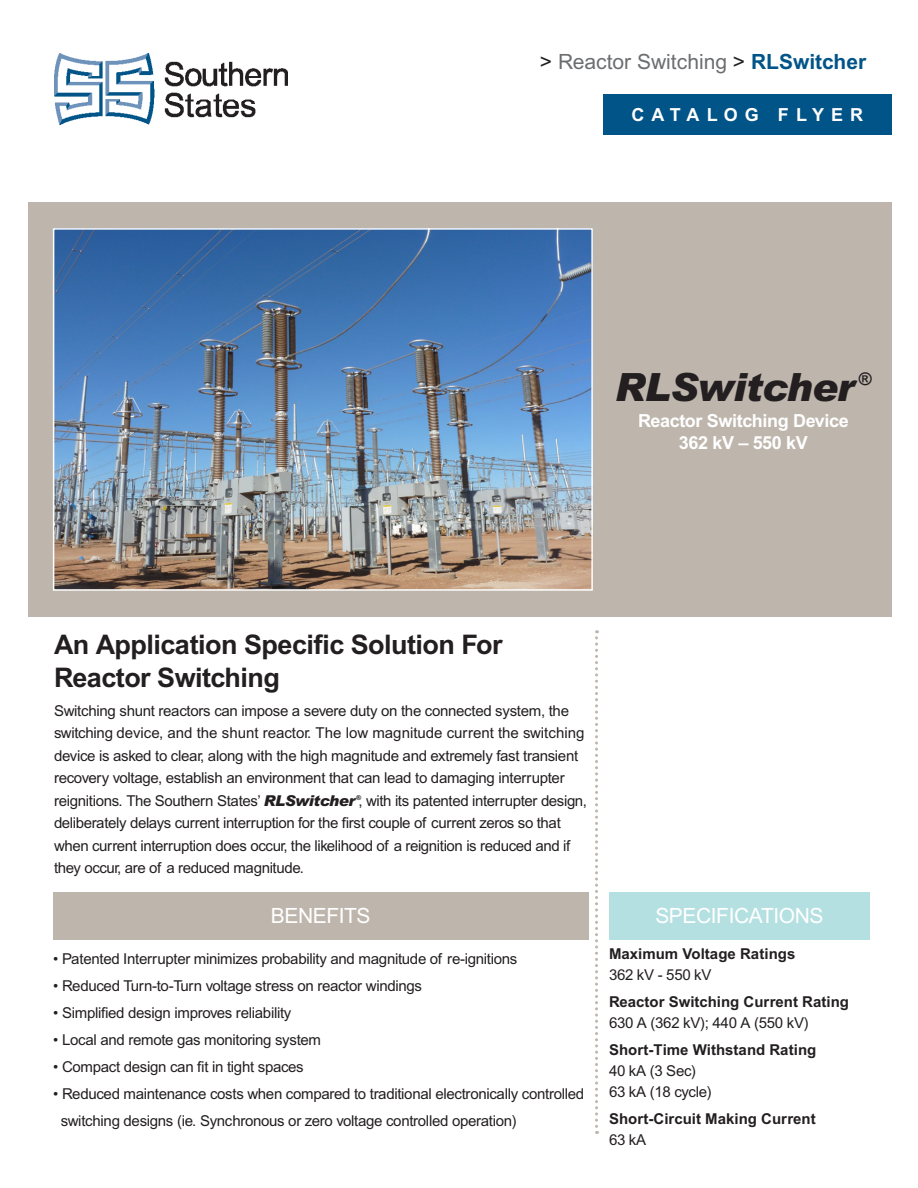
<style>
.page{position:relative;width:918px;height:1188px;background:#fff}
.page>*{position:absolute;margin:0;border:0;box-sizing:border-box;transform-origin:0 0}
.t1{font:italic 900 39px "Arial MT Std";letter-spacing:-.02em;color:#231f20}
.t2{font:700 27px "Arial MT Std";letter-spacing:-.02em;color:#231f20}
.t3{font:21px "Arial MT Std";color:#6c6d70}
.t4{font:21px "Arial MT Std";letter-spacing:-.02em;color:#fff}
.t5{font:700 18px "Arial MT Std";letter-spacing:-.02em;color:#fff}
.t6{font:700 18px "Arial MT Std";letter-spacing:.39em;color:#fff}
.t7{font:700 17.55px "Arial MT Std";color:#231f20}
.t8{font:15px/22.5px "Arial MT Std";letter-spacing:-.02em;color:#231f20}
.t9{font:700 15px "Arial MT Std";color:#231f20}
.t10{font:italic 900 6.75px "Arial MT Std";color:#231f20}
.s1{color:#231f20}
.s2{font-weight:700;color:#005487}
.s3{font-weight:900;font-style:italic}
</style>
<div class="page">
<div style="left:28px;top:202px;width:864px;height:415px;background:#beb6ad"></div>
<svg style="left:595px;top:630px;width:3px;height:504px"></svg>
<div style="left:53px;top:892px;width:536px;height:47px;background:#beb6ad"></div>
<img style="left:56px;top:231px;width:534px;height:357px">
<div style="left:53px;top:228px;width:540px;height:363px;border:2px solid #fff"></div>
<div style="left:603px;top:94px;width:289px;height:41px;background:#005487"></div>
<img style="left:55px;top:53px;width:233px;height:72px">
<div style="left:609px;top:892px;width:261px;height:48px;background:#b5e0e1"></div>
<p class="t3" style="left:540px;top:50px;width:328px"><span class="s1">&gt;</span> Reactor Switching <span class="s1">&gt;</span> <span class="s2">RLSwitcher</span></p>
<p class="t6" style="left:632px;top:104px;width:233px">CATALOG FLYER</p>
<p class="t1" style="left:615px;top:363px;width:241px">RLSwitcher</p>
<p class="t7" style="left:859px;top:369px;width:14px">®</p>
<p class="t5" style="left:638px;top:411px;width:212px">Reactor Switching Device</p>
<p class="t5" style="left:679px;top:432px;width:131px">362 kV – 550 kV</p>
<p class="t2" style="left:54px;top:629px;width:450px">An Application Specific Solution For</p>
<p class="t2" style="left:54px;top:662px;width:228px">Reactor Switching</p>
<p class="t8" style="left:54px;top:700px;width:535px">Switching shunt reactors can impose a severe duty on the connected system, the switching device, and the shunt reactor. The low magnitude current the switching device is asked to clear, along with the high magnitude and extremely fast transient recovery voltage, establish an environment that can lead to damaging interrupter reignitions. The Southern States’ <span class="s3">RLSwitcher</span> , with its patented interrupter design,</p>
<p class="t10" style="left:356px;top:793px;width:7px">®</p>
<p class="t8" style="left:54px;top:813px;width:518px">deliberately delays current interruption for the first couple of current zeros so that when current interruption does occur, the likelihood of a reignition is reduced and if they occur, are of a reduced magnitude.</p>
<p class="t4" style="left:271px;top:904px;width:101px">BENEFITS</p>
<p class="t8" style="left:53px;top:948px;width:466px">• Patented Interrupter minimizes probability and magnitude of re-ignitions</p>
<p class="t8" style="left:53px;top:975px;width:370px">• Reduced Turn-to-Turn voltage stress on reactor windings</p>
<p class="t8" style="left:53px;top:1002px;width:240px">• Simplified design improves reliability</p>
<p class="t8" style="left:53px;top:1029px;width:269px">• Local and remote gas monitoring system</p>
<p class="t8" style="left:53px;top:1056px;width:252px">• Compact design can fit in tight spaces</p>
<p class="t8" style="left:53px;top:1083px;width:533px">• Reduced maintenance costs when compared to traditional electronically controlled</p>
<p class="t8" style="left:61px;top:1110px;width:457px">switching designs (ie. Synchronous or zero voltage controlled operation)</p>
<p class="t4" style="left:655px;top:904px;width:170px">SPECIFICATIONS</p>
<p class="t9" style="left:609px;top:945px;width:188px">Maximum Voltage Ratings</p>
<p class="t8" style="left:609px;top:964px;width:104px">362 kV - 550 kV</p>
<p class="t9" style="left:609px;top:993px;width:242px">Reactor Switching Current Rating</p>
<p class="t8" style="left:609px;top:1012px;width:201px">630 A (362 kV); 440 A (550 kV)</p>
<p class="t9" style="left:609px;top:1041px;width:209px">Short-Time Withstand Rating</p>
<p class="t8" style="left:609px;top:1060px;width:89px">40 kA (3 Sec)</p>
<p class="t8" style="left:609px;top:1081px;width:104px">63 kA (18 cycle)</p>
<p class="t9" style="left:609px;top:1110px;width:208px">Short-Circuit Making Current</p>
<p class="t8" style="left:609px;top:1129px;width:39px">63 kA</p>
</div>
